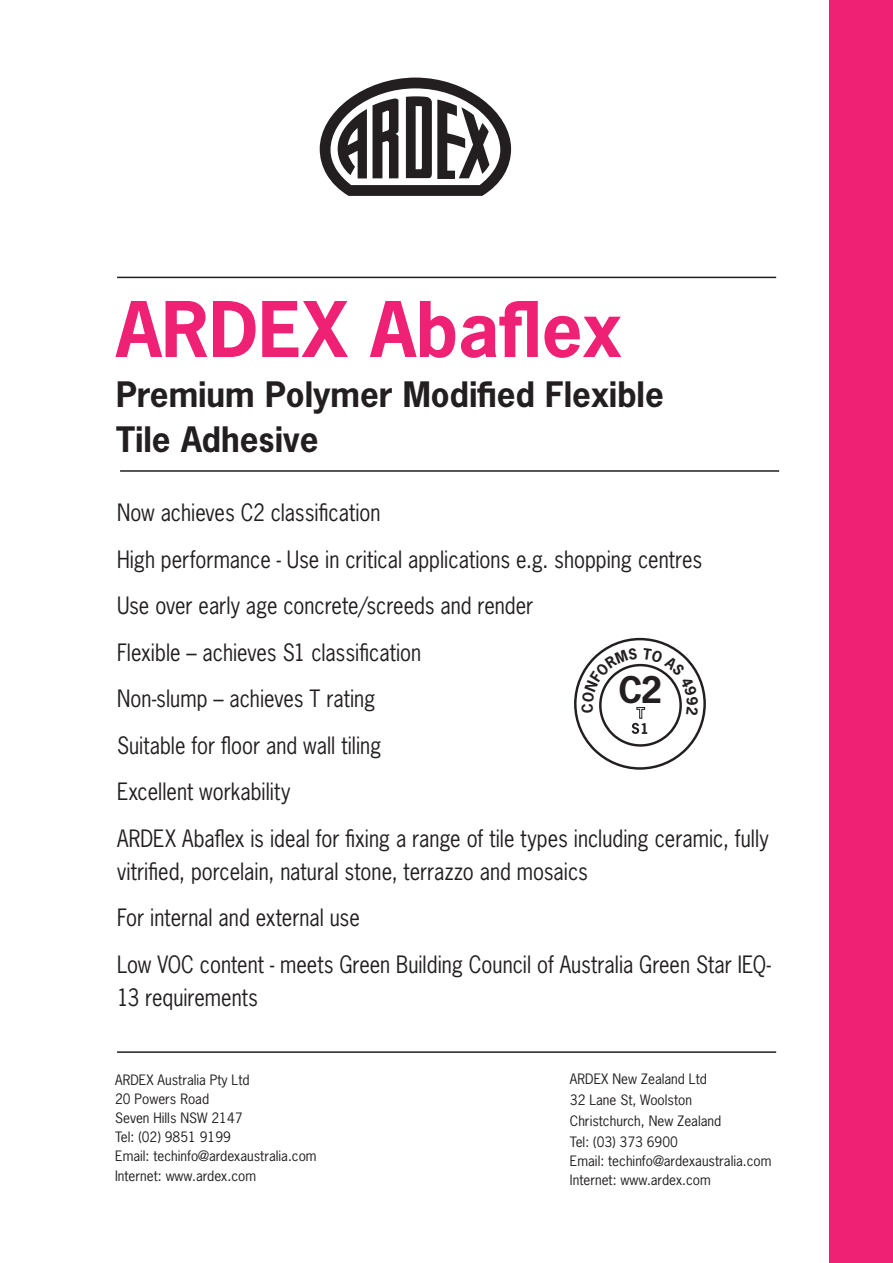
<style>
.page{position:relative;width:893px;height:1263px;background:#fff}
.page>*{position:absolute;margin:0;border:0;box-sizing:border-box;transform-origin:0 0}
.Paragraph_Style_2{font:700 72px "News Gothic Std";color:#ee2174}
.t1{font:700 34.5px "News Gothic Std";color:#231f20}
.Paragraph_Style_1{font:700 33px "News Gothic Std";color:#231f20}
.Paragraph_Style_1-2{font:22.5px/33px "News Gothic Std";color:#231f20;scale:.91 1}
.Paragraph_Style_5{font:13.5px "News Gothic Std";color:#231f20}
.Paragraph_Style_1-3{font:13.5px "News Gothic Std";color:#231f20}
</style>
<div class="page">
<div style="left:830px;top:0;width:63px;height:1263px;background:#ee2174"></div>
<svg style="left:320px;top:78px;width:191px;height:118px"></svg>
<hr style="left:117px;top:277px;width:659px;height:1px;background:#231f20">
<hr style="left:120px;top:470px;width:659px;height:2px;background:#231f20">
<hr style="left:117px;top:1051px;width:659px;height:2px;background:#231f20">
<svg style="left:574px;top:637px;width:132px;height:133px"></svg>
<p class="Paragraph_Style_2" style="left:116px;top:282px;width:507px">ARDEX Abaflex</p>
<p class="Paragraph_Style_1" style="left:116px;top:372px;width:549px">Premium Polymer Modified Flexible</p>
<p class="Paragraph_Style_1" style="left:116px;top:418px;width:204px">Tile Adhesive</p>
<p class="Paragraph_Style_1-2" style="left:117px;top:496px;width:291px">Now achieves C2 classification</p>
<p class="Paragraph_Style_1-2" style="left:117px;top:542px;width:645px">High performance - Use in critical applications e.g. shopping centres</p>
<p class="Paragraph_Style_1-2" style="left:117px;top:589px;width:459px">Use over early age concrete/screeds and render</p>
<p class="Paragraph_Style_1-2" style="left:117px;top:635px;width:336px">Flexible – achieves S1 classification</p>
<p class="Paragraph_Style_1-2" style="left:117px;top:682px;width:285px">Non-slump – achieves T rating</p>
<p class="Paragraph_Style_1-2" style="left:117px;top:728px;width:292px">Suitable for floor and wall tiling</p>
<p class="Paragraph_Style_1-2" style="left:117px;top:775px;width:192px">Excellent workability</p>
<p class="Paragraph_Style_1-2" style="left:117px;top:821px;width:718px">ARDEX Abaflex is ideal for fixing a range of tile types including ceramic, fully vitrified, porcelain, natural stone, terrazzo and mosaics</p>
<p class="Paragraph_Style_1-2" style="left:117px;top:901px;width:268px">For internal and external use</p>
<p class="Paragraph_Style_1-2" style="left:117px;top:947px;width:720px">Low VOC content - meets Green Building Council of Australia Green Star IEQ-<br>13 requirements</p>
<p class="t1" style="left:618px;top:667px;width:45px">C2</p>
<p class="Paragraph_Style_5" style="left:115px;top:1071px;width:136px">ARDEX Australia Pty Ltd</p>
<p class="Paragraph_Style_5" style="left:115px;top:1090px;width:96px">20 Powers Road</p>
<p class="Paragraph_Style_5" style="left:115px;top:1109px;width:129px">Seven Hills NSW 2147</p>
<p class="Paragraph_Style_5" style="left:115px;top:1128px;width:117px">Tel: (02) 9851 9199</p>
<p class="Paragraph_Style_5" style="left:115px;top:1147px;width:203px">Email: techinfo@ardexaustralia.com</p>
<p class="Paragraph_Style_1-3" style="left:115px;top:1167px;width:142px">Internet: www.ardex.com</p>
<p class="Paragraph_Style_5" style="left:570px;top:1070px;width:139px">ARDEX New Zealand Ltd</p>
<p class="Paragraph_Style_5" style="left:570px;top:1091px;width:124px">32 Lane St, Woolston</p>
<p class="Paragraph_Style_5" style="left:570px;top:1112px;width:153px">Christchurch, New Zealand</p>
<p class="Paragraph_Style_5" style="left:570px;top:1133px;width:109px">Tel: (03) 373 6900</p>
<p class="Paragraph_Style_5" style="left:570px;top:1152px;width:203px">Email: techinfo@ardexaustralia.com</p>
<p class="Paragraph_Style_1-3" style="left:570px;top:1171px;width:142px">Internet: www.ardex.com</p>
</div>
